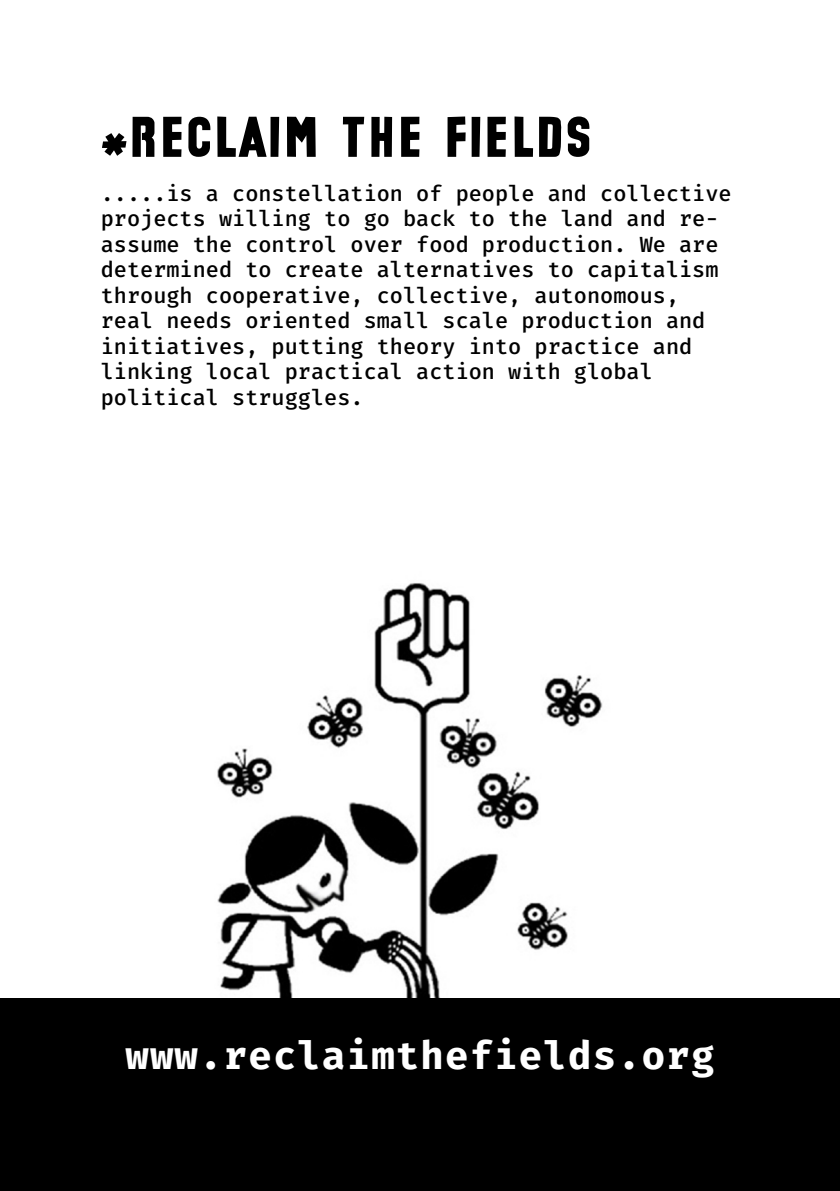
<style>
.page{position:relative;width:840px;height:1191px;background:#fff}
.page>*{position:absolute;margin:0;border:0;box-sizing:border-box;transform-origin:0 0}
.t1{font:60px "Crickx Droite";color:#000}
.t2{font:700 39px "Fira Mono";letter-spacing:.03em;color:#fff}
.t3{font:500 21.8px/25.6px "Fira Mono";color:#000}
</style>
<div class="page">
<img style="left:217px;top:583px;width:386px;height:415px">
<div style="left:0;top:998px;width:839px;height:193px;background:#000"></div>
<h1 class="t1" style="left:101px;top:104px;width:493px">*RECLAIM THE FIELDS</h1>
<p class="t3" style="left:101px;top:182px;width:632px">.....is a constellation of people and collective projects willing to go back to the land and re&shy;assume the control over food production. We are determined to create alternatives to capitalism through cooperative, collective, autonomous, real needs oriented small scale production and initiatives, putting theory into practice and linking local practical action with global political struggles.</p>
<h2 class="t2" style="left:125px;top:1027px;width:590px">www.reclaimthefields.org</h2>
</div>
